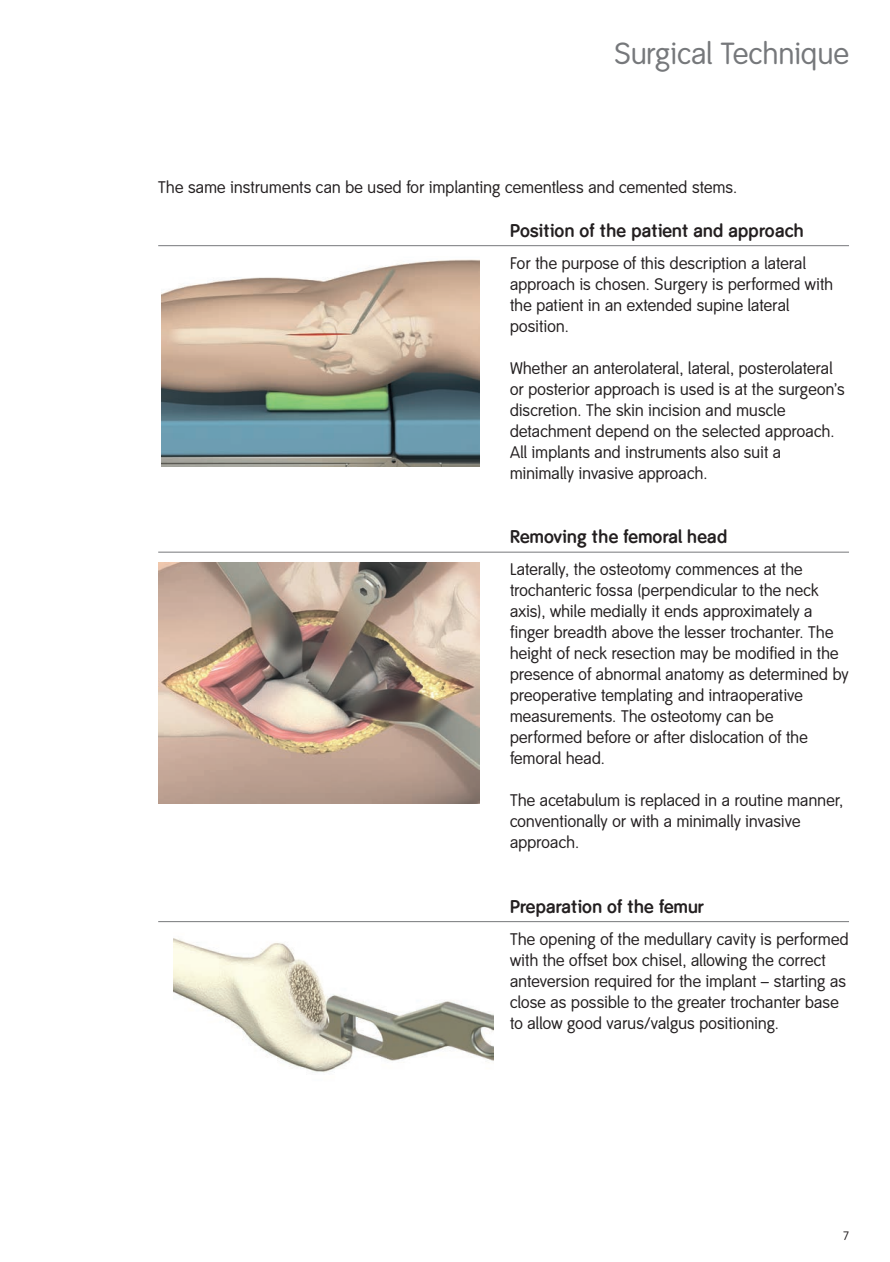
<style>
.page{position:relative;width:890px;height:1262px;background:#fff}
.page>*{position:absolute;margin:0;border:0;box-sizing:border-box;transform-origin:0 0}
.t1{font:30px "Smith&Nephew";letter-spacing:.02em;color:#76787b}
.t2{font:700 18px "Smith&Nephew";letter-spacing:.015em;color:#231f20}
.t3{font:16.5px/21px "Smith&Nephew";letter-spacing:.02em;color:#231f20}
.t4{font:12px "Smith&Nephew";color:#231f20}
</style>
<div class="page">
<img style="left:161px;top:259px;width:318px;height:208px">
<hr style="left:158px;top:245px;width:691px;height:1px;background:#76787b">
<img style="left:158px;top:563px;width:321px;height:240px">
<hr style="left:158px;top:552px;width:691px;height:1px;background:#76787b">
<img style="left:174px;top:938px;width:319px;height:135px">
<hr style="left:158px;top:921px;width:691px;height:1px;background:#76787b">
<h1 class="t1" style="left:614px;top:36px;width:236px">Surgical Technique</h1>
<p class="t3" style="left:158px;top:177px;width:581px">The same instruments can be used for implanting cementless and cemented stems.</p>
<p class="t2" style="left:510px;top:220px;width:295px">Position of the patient and approach</p>
<p class="t3" style="left:510px;top:253px;width:325px">For the purpose of this description a lateral approach is chosen. Surgery is performed with the patient in an extended supine lateral position.</p>
<p class="t3" style="left:510px;top:358px;width:336px">Whether an anterolateral, lateral, posterolateral or posterior approach is used is at the surgeon’s discretion. The skin incision and muscle detachment depend on the selected approach.<br>All implants and instruments also suit a minimally invasive approach.</p>
<p class="t2" style="left:510px;top:527px;width:219px">Removing the femoral head</p>
<p class="t3" style="left:510px;top:559px;width:340px">Laterally, the osteotomy commences at the trochanteric fossa (perpendicular to the neck axis), while medially it ends approximately a finger breadth above the lesser trochanter. The height of neck resection may be modified in the presence of abnormal anatomy as determined by preoperative templating and intraoperative measurements. The osteotomy can be performed before or after dislocation of the femoral head.</p>
<p class="t3" style="left:510px;top:790px;width:335px">The acetabulum is replaced in a routine manner, conventionally or with a minimally invasive approach.</p>
<p class="t2" style="left:510px;top:896px;width:195px">Preparation of the femur</p>
<p class="t3" style="left:510px;top:929px;width:340px">The opening of the medullary cavity is performed with the offset box chisel, allowing the correct anteversion required for the implant – starting as close as possible to the greater trochanter base to allow good varus/valgus positioning.</p>
<p class="t4" style="left:843px;top:1229px;width:7px">7</p>
</div>
